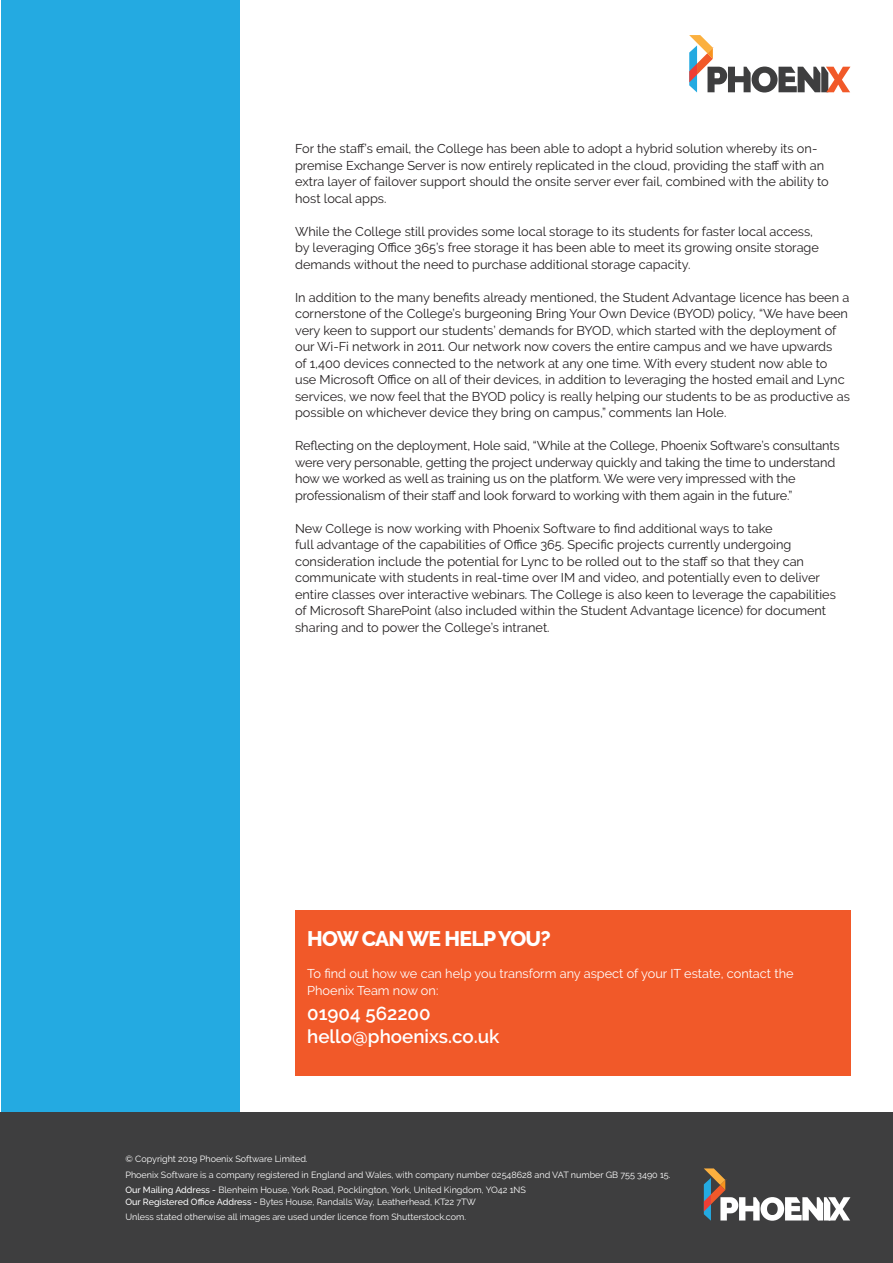
<style>
.page{position:relative;width:893px;height:1263px;background:#fff}
.page>*{position:absolute;margin:0;border:0;box-sizing:border-box;transform-origin:0 0}
.t1{font:800 21px "Raleway";letter-spacing:-.035em;color:#fff}
.Body{font:600 18.75px "Raleway";color:#fff}
.Body-2{font:12.75px/16.5px "Raleway";color:#231f20}
.Body-3{font:12.75px/16.5px "Raleway";color:#fff}
.Body-4{font:9px "Raleway";color:#fff}
.s1{font-weight:500}
</style>
<div class="page">
<div style="left:1px;top:0;width:239px;height:1263px;background:#24aae1"></div>
<svg style="left:689px;top:35px;width:161px;height:58px"></svg>
<div style="left:0;top:1112px;width:893px;height:151px;background:#3e3e3f"></div>
<svg style="left:704px;top:1168px;width:146px;height:53px"></svg>
<div style="left:295px;top:910px;width:555px;height:166px;background:#f15929"></div>
<p class="Body-2" style="left:295px;top:140px;width:535px">For the staff’s email, the College has been able to adopt a hybrid solution whereby its on&shy;premise Exchange Server is now entirely replicated in the cloud, providing the staff with an extra layer of failover support should the onsite server ever fail, combined with the ability to host local apps.</p>
<p class="Body-2" style="left:295px;top:223px;width:525px">While the College still provides some local storage to its students for faster local access, by leveraging Office 365’s free storage it has been able to meet its growing onsite storage demands without the need to purchase additional storage capacity.</p>
<p class="Body-2" style="left:295px;top:289px;width:556px">In addition to the many benefits already mentioned, the Student Advantage licence has been a cornerstone of the College’s burgeoning Bring Your Own Device (BYOD) policy, “We have been very keen to support our students’ demands for BYOD, which started with the deployment of our Wi-Fi network in 2011. Our network now covers the entire campus and we have upwards<br>of 1,400 devices connected to the network at any one time. With every student now able to use Microsoft Office on all of their devices, in addition to leveraging the hosted email and Lync services, we now feel that the BYOD policy is really helping our students to be as productive as possible on whichever device they bring on campus,” comments Ian Hole.</p>
<p class="Body-2" style="left:295px;top:437px;width:546px">Reflecting on the deployment, Hole said, “While at the College, Phoenix Software’s consultants were very personable, getting the project underway quickly and taking the time to understand how we worked as well as training us on the platform. We were very impressed with the professionalism of their staff and look forward to working with them again in the future.”</p>
<p class="Body-2" style="left:295px;top:520px;width:542px">New College is now working with Phoenix Software to find additional ways to take<br>full advantage of the capabilities of Office 365. Specific projects currently undergoing consideration include the potential for Lync to be rolled out to the staff so that they can communicate with students in real-time over IM and video, and potentially even to deliver entire classes over interactive webinars. The College is also keen to leverage the capabilities of Microsoft SharePoint (also included within the Student Advantage licence) for document sharing and to power the College’s intranet.</p>
<h2 class="t1" style="left:307px;top:927px;width:245px">HOW CAN WE HELP YOU?</h2>
<p class="Body-3" style="left:307px;top:965px;width:488px">To find out how we can help you transform any aspect of your IT estate, contact the<br>Phoenix Team now on:</p>
<p class="Body" style="left:307px;top:1002px;width:125px">01904 562200</p>
<p class="Body" style="left:307px;top:1026px;width:194px">hello@phoenixs.co.uk</p>
<p class="Body-4" style="left:125px;top:1154px;width:184px">© Copyright 2019 Phoenix Software Limited.</p>
<p class="Body-4" style="left:125px;top:1169px;width:547px">Phoenix Software is a company registered in England and Wales, with company number 02548628 and VAT number GB 755 3490 15.</p>
<p class="Body-4" style="left:125px;top:1185px;width:402px"><span class="s1">Our Mailing Address -</span> Blenheim House, York Road, Pocklington, York, United Kingdom, YO42 1NS</p>
<p class="Body-4" style="left:125px;top:1196px;width:352px"><span class="s1">Our Registered Office Address -</span> Bytes House, Randalls Way, Leatherhead, KT22 7TW</p>
<p class="Body-4" style="left:125px;top:1211px;width:342px">Unless stated otherwise all images are used under licence from Shutterstock.com.</p>
</div>
